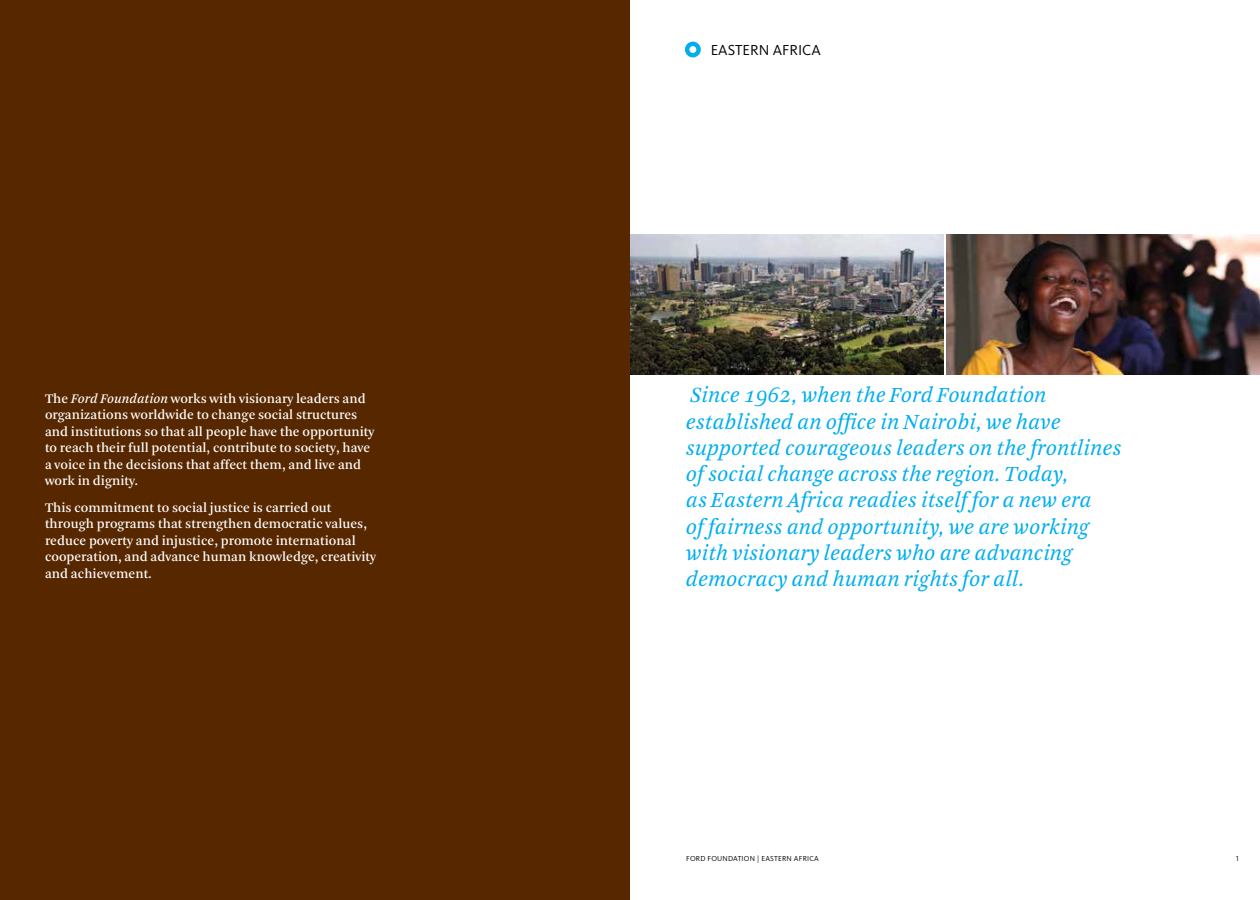
<style>
.page{position:relative;width:1260px;height:900px;background:#fff}
.page>*{position:absolute;margin:0;border:0;box-sizing:border-box;transform-origin:0 0}
.t1{font:italic 22.5px/26.2px "Arnhem Blond";color:#00aeef}
.t2{font:15px "Kievit Regular SC";color:#000}
.t3{font:13.75px/16.5px "Arnhem";color:#fff}
.t4{font:7.5px "Kievit Regular SC";letter-spacing:.025em;color:#000}
.s1{font-style:italic}
</style>
<div class="page">
<div style="left:0;top:0;width:630px;height:900px;background:#572700"></div>
<div style="left:685px;top:42px;width:16px;height:15px;border:4px solid #00aeef;border-radius:50%"></div>
<img style="left:630px;top:235px;width:313px;height:140px">
<img style="left:946px;top:235px;width:314px;height:140px">
<p class="t3" style="left:45px;top:391px;width:331px">The <span class="s1">Ford Foundation</span> works with visionary leaders and organizations worldwide to change social structures and institutions so that all people have the opportunity to reach their full potential, contribute to society, have a voice in the decisions that affect them, and live and work in dignity.</p>
<p class="t3" style="left:45px;top:500px;width:333px">This commitment to social justice is carried out through programs that strengthen democratic values, reduce poverty and injustice, promote international cooperation, and advance human knowledge, creativity and achievement.</p>
<p class="t2" style="left:711px;top:41px;width:112px">EASTERN AFRICA</p>
<p class="t1" style="left:686px;top:382px;width:437px">Since 1962, when the Ford Foundation established an office in Nairobi, we have supported courageous leaders on the frontlines of social change across the region. Today,<br>as Eastern Africa readies itself for a new era<br>of fairness and opportunity, we are working with visionary leaders who are advancing democracy and human rights for all.</p>
<p class="t4" style="left:686px;top:854px;width:113px">FORD FOUNDATION | EASTERN AFRI</p>
<p class="t4" style="left:809px;top:854px;width:9px">CA</p>
<p class="t4" style="left:1236px;top:854px;width:4px">1</p>
</div>
